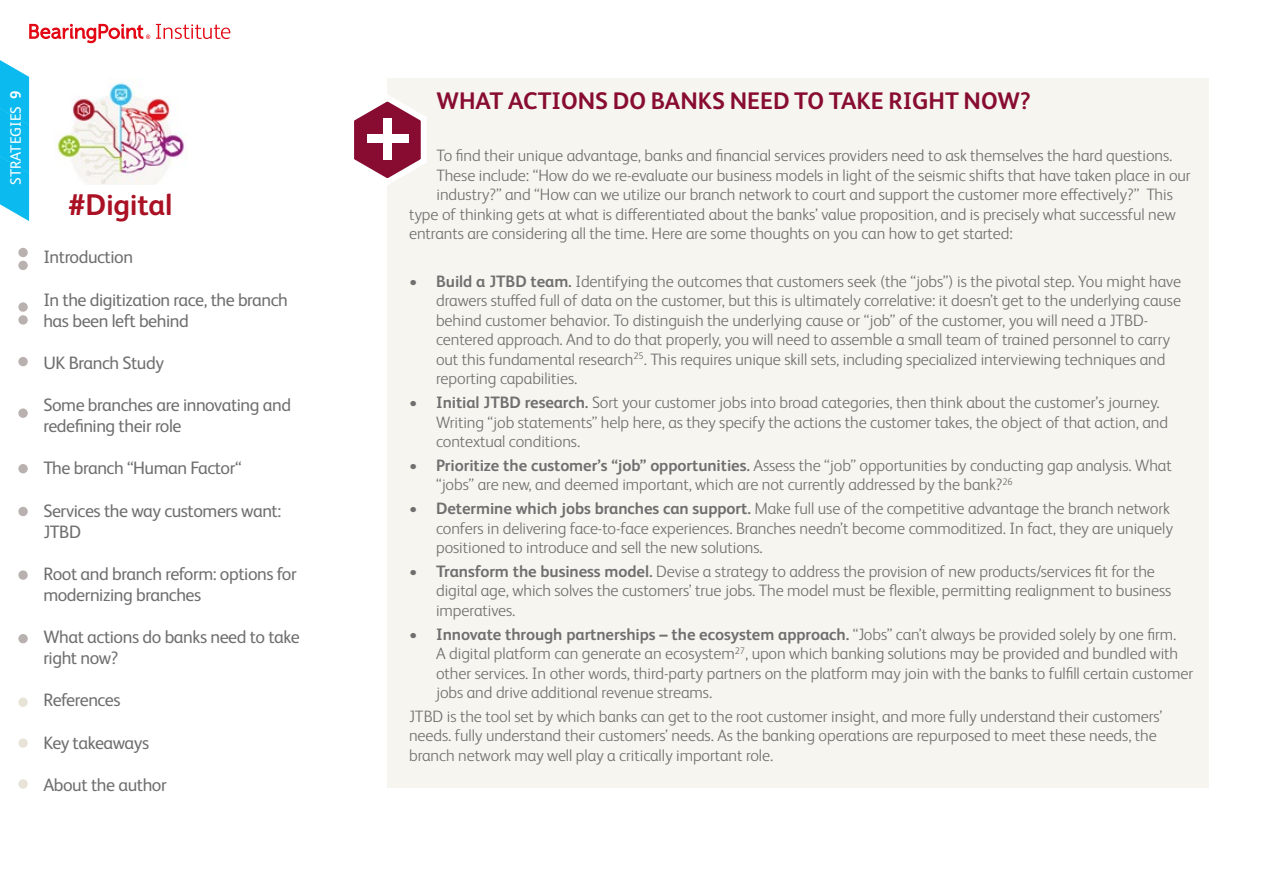
<style>
.page{position:relative;width:1263px;height:893px;background:#fff}
.page>*{position:absolute;margin:0;border:0;box-sizing:border-box;transform-origin:0 0}
.t1{font:700 30px "FS Albert Pro";letter-spacing:-.01em;color:#aa1124}
.t2{font:700 24px "FS Albert Pro";color:#880c32}
.t3{font:18px/21px "FS Albert Pro";letter-spacing:-.025em;color:#706f6f}
.t4{font:300 16.5px/19.5px "FS Albert Pro";letter-spacing:-.005em;color:#706f6f}
.t5{font:15px "FS Albert Pro";color:#fff}
.t6{font:700 15px "FS Albert Pro";color:#fff}
.s1{font-weight:700}
</style>
<div class="page">
<svg style="left:29px;top:24px;width:121px;height:19px"></svg>
<svg style="left:156px;top:24px;width:74px;height:15px"></svg>
<img style="left:57px;top:82px;width:128px;height:103px">
<div style="left:387px;top:78px;width:822px;height:710px;background:#f6f5ef"></div>
<svg style="left:354px;top:95px;width:73px;height:90px"></svg>
<div style="left:384px;top:118px;width:8px;height:42px;background:#fff"></div>
<div style="left:367px;top:135px;width:42px;height:8px;background:#fff"></div>
<div style="left:18px;top:464px;width:10px;height:9px;background:#b9b1af;border-radius:50%"></div>
<div style="left:18px;top:570px;width:10px;height:10px;background:#b9b1af;border-radius:50%"></div>
<div style="left:18px;top:507px;width:10px;height:9px;background:#b9b1af;border-radius:50%"></div>
<div style="left:18px;top:634px;width:10px;height:9px;background:#b9b1af;border-radius:50%"></div>
<div style="left:18px;top:698px;width:10px;height:9px;background:#e7e3d7;border-radius:50%"></div>
<div style="left:18px;top:738px;width:10px;height:10px;background:#e7e3d7;border-radius:50%"></div>
<div style="left:18px;top:779px;width:10px;height:10px;background:#e7e3d7;border-radius:50%"></div>
<svg style="left:0;top:60px;width:29px;height:161px;background:#24c2f0"></svg>
<div style="left:18px;top:357px;width:10px;height:9px;background:#b9b1af;border-radius:50%"></div>
<div style="left:18px;top:408px;width:10px;height:10px;background:#b9b1af;border-radius:50%"></div>
<div style="left:18px;top:261px;width:10px;height:9px;background:#b9b1af;border-radius:50%"></div>
<div style="left:18px;top:315px;width:10px;height:10px;background:#b9b1af;border-radius:50%"></div>
<div style="left:18px;top:248px;width:10px;height:9px;background:#b9b1af;border-radius:50%"></div>
<div style="left:18px;top:302px;width:10px;height:10px;background:#b9b1af;border-radius:50%"></div>
<p class="t6" style="left:5px;top:99px;width:10px;rotate:-90deg">9</p>
<p class="t5" style="left:5px;top:185px;width:80px;rotate:-90deg">STRATEGIES</p>
<h1 class="t1" style="left:69px;top:183px;width:105px">#Digital</h1>
<p class="t3" style="left:43px;top:245px;width:91px">Introduction</p>
<p class="t3" style="left:43px;top:288px;width:246px">In the digitization race, the branch has been left behind</p>
<p class="t3" style="left:43px;top:351px;width:122px">UK Branch Study</p>
<p class="t3" style="left:43px;top:393px;width:249px">Some branches are innovating and redefining their role</p>
<p class="t3" style="left:43px;top:456px;width:200px">The branch “Human Factor“</p>
<p class="t3" style="left:43px;top:499px;width:239px">Services the way customers want:<br>JTBD</p>
<p class="t3" style="left:43px;top:562px;width:255px">Root and branch reform: options for modernizing branches</p>
<p class="t3" style="left:43px;top:625px;width:258px">What actions do banks need to take right now?</p>
<p class="t3" style="left:43px;top:688px;width:79px">References</p>
<p class="t3" style="left:43px;top:731px;width:107px">Key takeaways</p>
<p class="t3" style="left:43px;top:773px;width:125px">About the author</p>
<h2 class="t2" style="left:436px;top:84px;width:596px">WHAT ACTIONS DO BANKS NEED TO TAKE RIGHT NOW?</h2>
<p class="t4" style="left:436px;top:145px;width:737px">To find their unique advantage, banks and financial services providers need to ask themselves the hard questions.</p>
<p class="t4" style="left:436px;top:164px;width:756px">These include: “How do we re-evaluate our business models in light of the seismic shifts that have taken place in our</p>
<p class="t4" style="left:436px;top:184px;width:738px">industry?” and “How can we utilize our branch network to court and support the customer more effectively?” This</p>
<p class="t4" style="left:409px;top:203px;width:768px">type of thinking gets at what is differentiated about the banks’ value proposition, and is precisely what successful new</p>
<p class="t4" style="left:409px;top:223px;width:605px">entrants are considering all the time. Here are some thoughts on you can how to get started:</p>
<p class="t4" style="left:436px;top:270px;width:746px;text-indent:-27px"><span class="s1">• Build a JTBD team.</span> Identifying the outcomes that customers seek (the “jobs”) is the pivotal step. You might have drawers stuffed full of data on the customer, but this is ultimately correlative: it doesn’t get to the underlying cause behind customer behavior. To distinguish the underlying cause or “job” of the customer, you will need a JTBD&shy;centered approach. And to do that properly, you will need to assemble a small team of trained personnel to carry out this fundamental research<sup>25</sup>. This requires unique skill sets, including specialized interviewing techniques and reporting capabilities.</p>
<p class="t4" style="left:436px;top:392px;width:734px;text-indent:-27px"><span class="s1">• Initial JTBD research.</span> Sort your customer jobs into broad categories, then think about the customer’s journey.<br>Writing “job statements” help here, as they specify the actions the customer takes, the object of that action, and contextual conditions.</p>
<p class="t4" style="left:436px;top:454px;width:737px;text-indent:-27px"><span class="s1">• Prioritize the customer’s “job” opportunities.</span> Assess the “job” opportunities by conducting gap analysis. What “jobs” are new, and deemed important, which are not currently addressed by the bank?<sup>26</sup></p>
<p class="t4" style="left:436px;top:498px;width:738px;text-indent:-27px"><span class="s1">• Determine which jobs branches can support.</span> Make full use of the competitive advantage the branch network confers in delivering face-to-face experiences. Branches needn’t become commoditized. In fact, they are uniquely positioned to introduce and sell the new solutions.</p>
<p class="t4" style="left:436px;top:560px;width:737px;text-indent:-27px"><span class="s1">• Transform the business model.</span> Devise a strategy to address the provision of new products/services fit for the digital age, which solves the customers’ true jobs. The model must be flexible, permitting realignment to business imperatives.</p>
<p class="t4" style="left:436px;top:623px;width:759px;text-indent:-27px"><span class="s1">• Innovate through partnerships – the ecosystem approach.</span> “Jobs” can’t always be provided solely by one firm.<br>A digital platform can generate an ecosystem<sup>27</sup>, upon which banking solutions may be provided and bundled with other services. In other words, third-party partners on the platform may join with the banks to fulfill certain customer jobs and drive additional revenue streams.</p>
<p class="t4" style="left:409px;top:705px;width:755px">JTBD is the tool set by which banks can get to the root customer insight, and more fully understand their customers’ needs. fully understand their customers’ needs. As the banking operations are repurposed to meet these needs, the branch network may well play a critically important role.</p>
</div>
